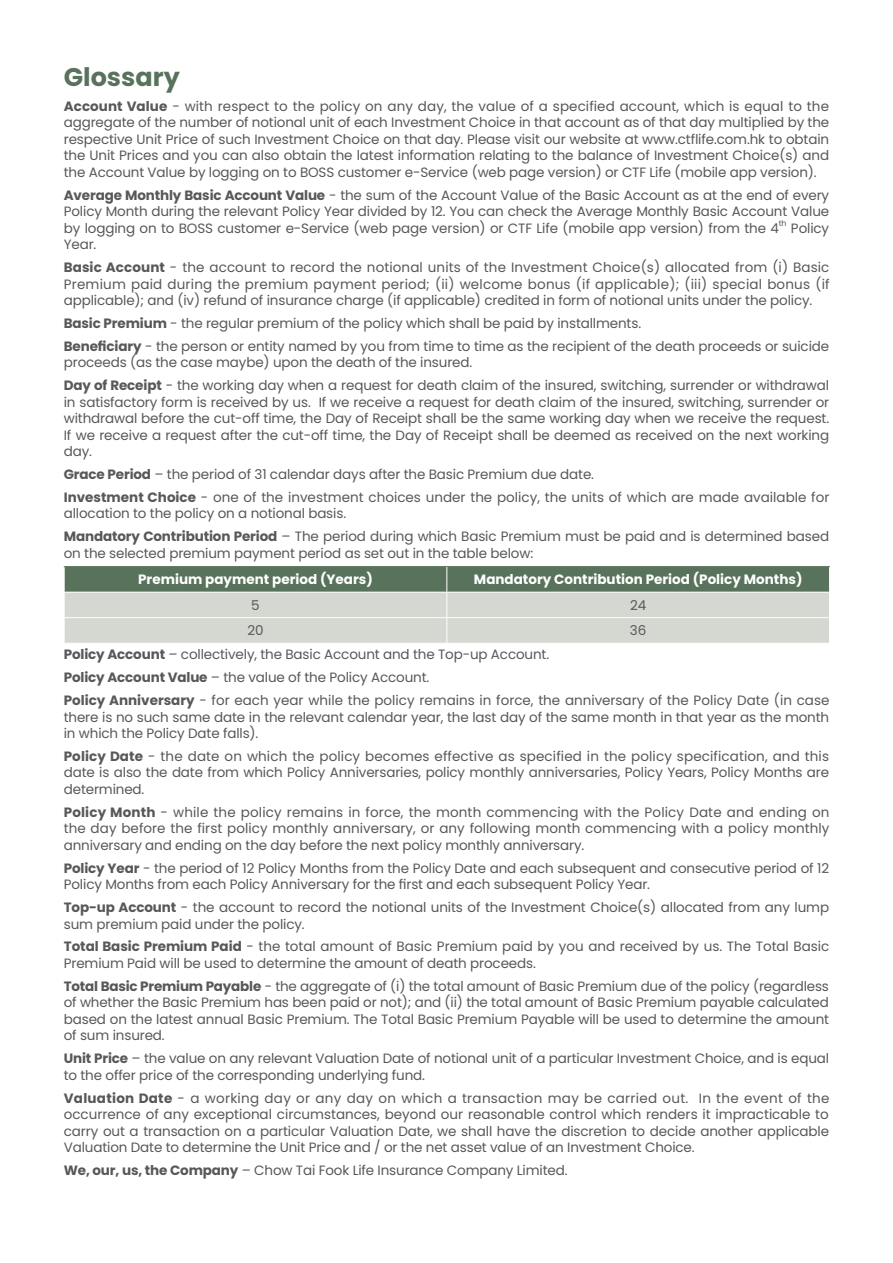
<style>
.page{position:relative;width:893px;height:1263px;background:#fff}
.page>*{position:absolute;margin:0;border:0;box-sizing:border-box;transform-origin:0 0}
.t1{font:700 25.5px "Poppins";color:#58725c}
.t2{font:13.5px/16.5px "Poppins";letter-spacing:-.01em;color:#57585a}
.t3{font:700 13.5px "Poppins";color:#fff}
.t4{font:7.8px "Poppins";color:#57585a}
.s1{font-weight:700}
</style>
<div class="page">
<hr style="left:64px;top:566px;width:383px;height:1px;background:#58725c">
<hr style="left:447px;top:566px;width:383px;height:1px;background:#58725c">
<svg style="left:64px;top:567px;width:766px;height:76px;background:#adb7ab"></svg>
<hr style="left:64px;top:592px;width:383px;height:1px;background:#fff">
<hr style="left:447px;top:592px;width:383px;height:1px;background:#fff">
<h1 class="t1" style="left:64px;top:62px;width:117px">Glossary</h1>
<p class="t2" style="left:64px;top:98px;width:767px;text-align:justify"><span class="s1">Account Value</span> - with respect to the policy on any day, the value of a specified account, which is equal to the aggregate of the number of notional unit of each Investment Choice in that account as of that day multiplied by the respective Unit Price of such Investment Choice on that day. Please visit our website at www.ctflife.com.hk to obtain the Unit Prices and you can also obtain the latest information relating to the balance of Investment Choice(s) and the Account Value by logging on to BOSS customer e-Service (web page version) or CTF Life (mobile app version).</p>
<p class="t2" style="left:64px;top:187px;width:767px;text-align:justify"><span class="s1">Average Monthly Basic Account Value</span> - the sum of the Account Value of the Basic Account as at the end of every Policy Month during the relevant Policy Year divided by 12. You can check the Average Monthly Basic Account Value by logging on to BOSS customer e-Service (web page version) or CTF Life (mobile app version) from the 4</p>
<p class="t4" style="left:779px;top:219px;width:9px">th</p>
<p class="t2" style="left:791px;top:220px;width:40px">Policy</p>
<p class="t2" style="left:64px;top:233px;width:767px;line-height:22.8px">Year.<br><span class="s1">Basic Account</span> - the account to record the notional units of the Investment Choice(s) allocated from (i) Basic</p>
<p class="t2" style="left:64px;top:276px;width:767px">Premium paid during the premium payment period; (ii) welcome bonus (if applicable); (iii) special bonus (if applicable); and (iv) refund of insurance charge (if applicable) credited in form of notional units under the policy.</p>
<p class="t2" style="left:64px;top:312px;width:767px;line-height:23px"><span class="s1">Basic Premium</span> - the regular premium of the policy which shall be paid by installments.<br><span class="s1">Beneficiary</span> - the person or entity named by you from time to time as the recipient of the death proceeds or suicide</p>
<p class="t2" style="left:64px;top:351px;width:767px;line-height:23px">proceeds (as the case maybe) upon the death of the insured.<br><span class="s1">Day of Receipt</span> - the working day when a request for death claim of the insured, switching, surrender or withdrawal</p>
<p class="t2" style="left:64px;top:394px;width:767px;text-align:justify">in satisfactory form is received by us. If we receive a request for death claim of the insured, switching, surrender or withdrawal before the cut-off time, the Day of Receipt shall be the same working day when we receive the request.<br>If we receive a request after the cut-off time, the Day of Receipt shall be deemed as received on the next working day.</p>
<p class="t2" style="left:64px;top:463px;width:767px;line-height:23px"><span class="s1">Grace Period</span> – the period of 31 calendar days after the Basic Premium due date.<br><span class="s1">Investment Choice</span> - one of the investment choices under the policy, the units of which are made available for</p>
<p class="t2" style="left:64px;top:502px;width:767px;line-height:22.8px">allocation to the policy on a notional basis.<br><span class="s1">Mandatory Contribution Period</span> – The period during which Basic Premium must be paid and is determined based</p>
<p class="t2" style="left:64px;top:545px;width:471px">on the selected premium payment period as set out in the table below:</p>
<p class="t3" style="left:138px;top:572px;width:236px">Premium payment period (Years)</p>
<p class="t3" style="left:474px;top:572px;width:330px">Mandatory Contribution Period (Policy Months)</p>
<p class="t2" style="left:251px;top:597px;width:10px">5</p>
<p class="t2" style="left:630px;top:597px;width:18px">24</p>
<p class="t2" style="left:247px;top:622px;width:18px">20</p>
<p class="t2" style="left:630px;top:622px;width:18px">36</p>
<p class="t2" style="left:64px;top:643px;width:767px;line-height:22.8px"><span class="s1">Policy Account</span> – collectively, the Basic Account and the Top-up Account.<br><span class="s1">Policy Account Value</span> – the value of the Policy Account.<br><span class="s1">Policy Anniversary</span> - for each year while the policy remains in force, the anniversary of the Policy Date (in case</p>
<p class="t2" style="left:64px;top:709px;width:767px">there is no such same date in the relevant calendar year, the last day of the same month in that year as the month in which the Policy Date falls).</p>
<p class="t2" style="left:64px;top:748px;width:767px;text-align:justify"><span class="s1">Policy Date</span> - the date on which the policy becomes effective as specified in the policy specification, and this date is also the date from which Policy Anniversaries, policy monthly anniversaries, Policy Years, Policy Months are determined.</p>
<p class="t2" style="left:64px;top:804px;width:767px;text-align:justify"><span class="s1">Policy Month</span> - while the policy remains in force, the month commencing with the Policy Date and ending on the day before the first policy monthly anniversary, or any following month commencing with a policy monthly anniversary and ending on the day before the next policy monthly anniversary.</p>
<p class="t2" style="left:64px;top:860px;width:767px"><span class="s1">Policy Year</span> - the period of 12 Policy Months from the Policy Date and each subsequent and consecutive period of 12<br>Policy Months from each Policy Anniversary for the first and each subsequent Policy Year.</p>
<p class="t2" style="left:64px;top:899px;width:767px"><span class="s1">Top-up Account</span> - the account to record the notional units of the Investment Choice(s) allocated from any lump sum premium paid under the policy.</p>
<p class="t2" style="left:64px;top:938px;width:767px"><span class="s1">Total Basic Premium Paid</span> - the total amount of Basic Premium paid by you and received by us. The Total Basic<br>Premium Paid will be used to determine the amount of death proceeds.</p>
<p class="t2" style="left:64px;top:978px;width:767px;text-align:justify"><span class="s1">Total Basic Premium Payable</span> - the aggregate of (i) the total amount of Basic Premium due of the policy (regardless of whether the Basic Premium has been paid or not); and (ii) the total amount of Basic Premium payable calculated based on the latest annual Basic Premium. The Total Basic Premium Payable will be used to determine the amount of sum insured.</p>
<p class="t2" style="left:64px;top:1050px;width:767px"><span class="s1">Unit Price</span> – the value on any relevant Valuation Date of notional unit of a particular Investment Choice, and is equal to the offer price of the corresponding underlying fund.</p>
<p class="t2" style="left:64px;top:1089px;width:767px;text-align:justify"><span class="s1">Valuation Date</span> - a working day or any day on which a transaction may be carried out. In the event of the occurrence of any exceptional circumstances, beyond our reasonable control which renders it impracticable to carry out a transaction on a particular Valuation Date, we shall have the discretion to decide another applicable Valuation Date to determine the Unit Price and / or the net asset value of an Investment Choice.</p>
<p class="t2" style="left:64px;top:1162px;width:505px"><span class="s1">We, our, us, the Company</span> – Chow Tai Fook Life Insurance Company Limited.</p>
</div>
